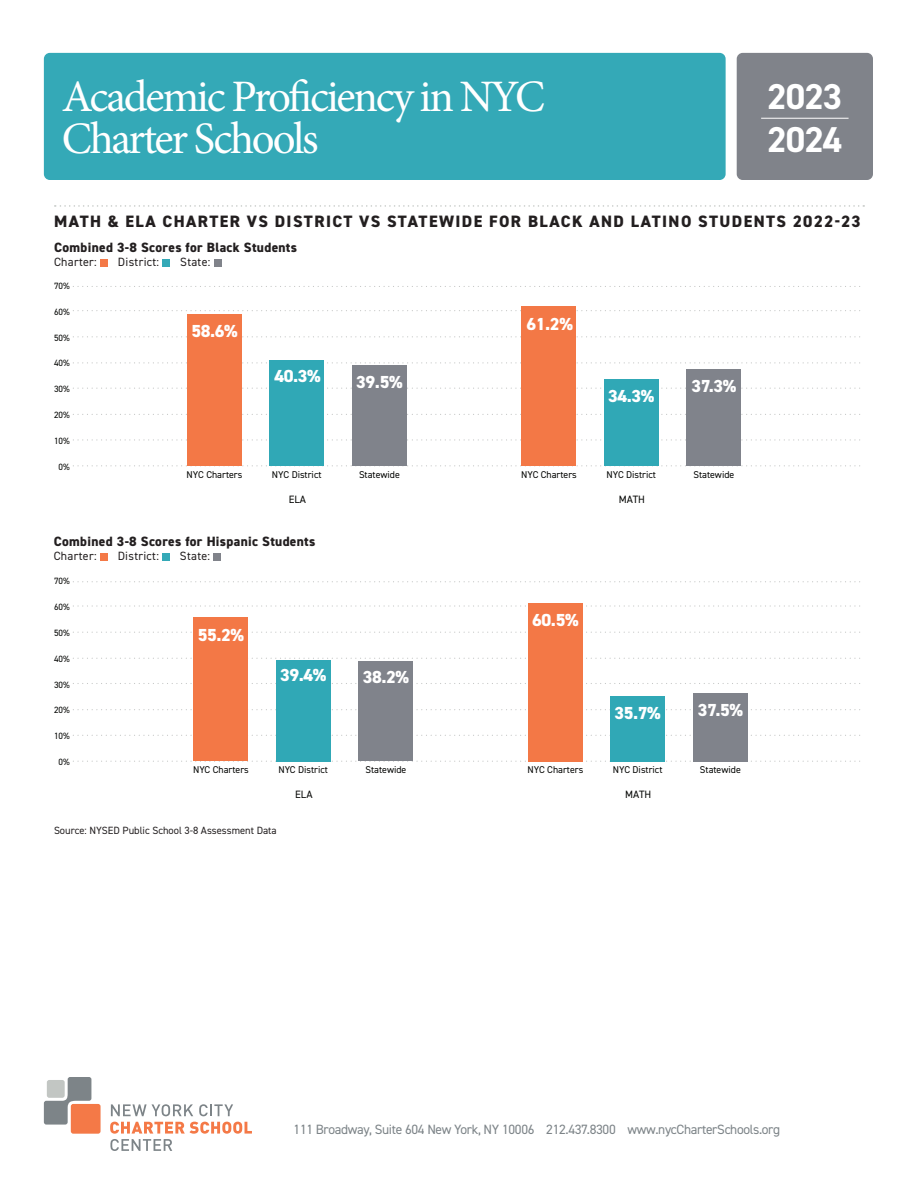
<style>
.page{position:relative;width:918px;height:1188px;background:#fff}
.page>*{position:absolute;margin:0;border:0;box-sizing:border-box;transform-origin:0 0}
.t1{font:45px/42px "Minion Pro";letter-spacing:-.05em;color:#fff}
.t2{font:700 36px "DIN2014";letter-spacing:-.025em;color:#fff}
.t3{font:800 17.4px "DIN2014";letter-spacing:-.025em;color:#fff}
.chart_heads{font:800 16.5px "DIN2014";letter-spacing:.085em;color:#231f20}
.subhead-2{font:13.5px "DIN2014";letter-spacing:-.025em;color:#7d8488}
.chart_heads-2{font:800 13.5px "DIN2014";letter-spacing:.025em;color:#231f20}
.chart_heads-3{font:12px "DIN2014";letter-spacing:.025em;color:#231f20}
.t4{font:10.65px "DIN2014";color:#040503}
.footnotes{font:10.5px "DIN2014";color:#231f20}
.t5{font:9.9px "DIN2014";color:#040503}
.t6{font:9.15px "DIN2014";color:#040503}
</style>
<div class="page">
<div style="left:737px;top:53px;width:136px;height:127px;background:#80838a;border-radius:6px"></div>
<div style="left:44px;top:53px;width:682px;height:127px;background:#34a9b7;border-radius:6px"></div>
<hr style="left:761px;top:118px;width:88px;height:1px;background:#fff">
<svg style="left:111px;top:1104px;width:82px;height:12px"></svg>
<svg style="left:199px;top:1104px;width:34px;height:12px"></svg>
<svg style="left:110px;top:1122px;width:142px;height:29px"></svg>
<div style="left:71px;top:1104px;width:30px;height:30px;background:#f47947;border-radius:2px"></div>
<svg style="left:44px;top:1077px;width:47px;height:48px"></svg>
<svg style="left:55px;top:205px;width:809px;height:2px"></svg>
<svg style="left:73px;top:310px;width:787px;height:1px"></svg>
<svg style="left:73px;top:286px;width:787px;height:1px"></svg>
<svg style="left:73px;top:336px;width:787px;height:1px"></svg>
<svg style="left:73px;top:388px;width:787px;height:1px"></svg>
<svg style="left:73px;top:439px;width:787px;height:2px"></svg>
<svg style="left:73px;top:362px;width:787px;height:1px"></svg>
<svg style="left:73px;top:414px;width:787px;height:1px"></svg>
<svg style="left:73px;top:465px;width:787px;height:1px"></svg>
<svg style="left:73px;top:605px;width:787px;height:2px"></svg>
<svg style="left:73px;top:581px;width:787px;height:1px"></svg>
<svg style="left:73px;top:632px;width:787px;height:1px"></svg>
<svg style="left:73px;top:683px;width:787px;height:1px"></svg>
<svg style="left:73px;top:735px;width:787px;height:1px"></svg>
<svg style="left:73px;top:658px;width:787px;height:1px"></svg>
<svg style="left:73px;top:709px;width:787px;height:1px"></svg>
<svg style="left:73px;top:761px;width:787px;height:1px"></svg>
<div style="left:187px;top:315px;width:55px;height:151px;background:#f37846"></div>
<div style="left:352px;top:365px;width:55px;height:101px;background:#80838b"></div>
<div style="left:270px;top:360px;width:54px;height:106px;background:#30a8b6"></div>
<div style="left:522px;top:307px;width:54px;height:159px;background:#f37846"></div>
<div style="left:687px;top:370px;width:54px;height:96px;background:#80838b"></div>
<div style="left:604px;top:379px;width:54px;height:87px;background:#30a8b6"></div>
<div style="left:194px;top:617px;width:54px;height:144px;background:#f37846"></div>
<div style="left:359px;top:662px;width:54px;height:99px;background:#80838b"></div>
<div style="left:276px;top:660px;width:54px;height:101px;background:#30a8b6"></div>
<div style="left:528px;top:604px;width:55px;height:158px;background:#f37846"></div>
<div style="left:693px;top:694px;width:55px;height:68px;background:#80838b"></div>
<div style="left:611px;top:696px;width:54px;height:66px;background:#30a8b6"></div>
<div style="left:101px;top:259px;width:7px;height:7px;background:#f47947"></div>
<div style="left:163px;top:259px;width:7px;height:7px;background:#34a9b7"></div>
<div style="left:214px;top:259px;width:7px;height:7px;background:#80838a"></div>
<div style="left:100px;top:553px;width:8px;height:7px;background:#f47947"></div>
<div style="left:163px;top:553px;width:7px;height:7px;background:#34a9b7"></div>
<div style="left:214px;top:553px;width:7px;height:7px;background:#80838a"></div>
<p class="t1" style="left:62px;top:76px;width:485px">Academic Proficiency in NYC<br>Charter Schools</p>
<p class="t2" style="left:767px;top:72px;width:77px">2023</p>
<p class="t2" style="left:767px;top:116px;width:77px">2024</p>
<p class="chart_heads" style="left:54px;top:212px;width:808px">MATH &amp; ELA CHARTER VS DISTRICT VS STATEWIDE FOR BLACK AND LATINO STUDENTS 2022-23</p>
<p class="chart_heads-2" style="left:54px;top:239px;width:245px">Combined 3-8 Scores for Black Students</p>
<p class="chart_heads-3" style="left:54px;top:255px;width:44px">Charter:</p>
<p class="chart_heads-3" style="left:118px;top:255px;width:43px">District:</p>
<p class="chart_heads-3" style="left:180px;top:255px;width:32px">State:</p>
<p class="t6" style="left:54px;top:280px;width:17px">70%</p>
<p class="t6" style="left:54px;top:306px;width:17px">60%</p>
<p class="t6" style="left:54px;top:332px;width:17px">50%</p>
<p class="t6" style="left:54px;top:357px;width:17px">40%</p>
<p class="t6" style="left:54px;top:383px;width:17px">30%</p>
<p class="t6" style="left:54px;top:409px;width:17px">20%</p>
<p class="t6" style="left:54px;top:435px;width:17px">10%</p>
<p class="t6" style="left:59px;top:461px;width:13px">0%</p>
<p class="t3" style="left:191px;top:321px;width:48px">58.6%</p>
<p class="t3" style="left:274px;top:366px;width:48px">40.3%</p>
<p class="t5" style="left:187px;top:469px;width:57px">NYC Charters</p>
<p class="t5" style="left:272px;top:469px;width:51px">NYC District</p>
<p class="t4" style="left:289px;top:493px;width:19px">ELA</p>
<p class="chart_heads-2" style="left:54px;top:533px;width:263px">Combined 3-8 Scores for Hispanic Students</p>
<p class="chart_heads-3" style="left:54px;top:549px;width:44px">Charter:</p>
<p class="chart_heads-3" style="left:118px;top:549px;width:43px">District:</p>
<p class="chart_heads-3" style="left:180px;top:549px;width:32px">State:</p>
<p class="t6" style="left:54px;top:575px;width:17px">70%</p>
<p class="t6" style="left:54px;top:601px;width:17px">60%</p>
<p class="t6" style="left:54px;top:627px;width:17px">50%</p>
<p class="t6" style="left:54px;top:653px;width:17px">40%</p>
<p class="t6" style="left:54px;top:679px;width:17px">30%</p>
<p class="t6" style="left:54px;top:704px;width:17px">20%</p>
<p class="t6" style="left:54px;top:730px;width:17px">10%</p>
<p class="t6" style="left:59px;top:756px;width:13px">0%</p>
<p class="t3" style="left:198px;top:625px;width:48px">55.2%</p>
<p class="t3" style="left:280px;top:665px;width:48px">39.4%</p>
<p class="t5" style="left:193px;top:763px;width:57px">NYC Charters</p>
<p class="t5" style="left:278px;top:763px;width:51px">NYC District</p>
<p class="t4" style="left:295px;top:788px;width:19px">ELA</p>
<p class="footnotes" style="left:54px;top:824px;width:224px">Source: NYSED Public School 3-8 Assessment Data</p>
<p class="t3" style="left:356px;top:372px;width:48px">39.5%</p>
<p class="t5" style="left:359px;top:469px;width:42px">Statewide</p>
<p class="t3" style="left:363px;top:667px;width:48px">38.2%</p>
<p class="t5" style="left:365px;top:763px;width:42px">Statewide</p>
<p class="t3" style="left:527px;top:313px;width:48px">61.2%</p>
<p class="t5" style="left:521px;top:469px;width:57px">NYC Charters</p>
<p class="t3" style="left:608px;top:385px;width:48px">34.3%</p>
<p class="t5" style="left:606px;top:469px;width:51px">NYC District</p>
<p class="t4" style="left:619px;top:493px;width:28px">MATH</p>
<p class="t3" style="left:691px;top:376px;width:47px">37.3%</p>
<p class="t5" style="left:694px;top:469px;width:42px">Statewide</p>
<p class="t3" style="left:532px;top:610px;width:48px">60.5%</p>
<p class="t5" style="left:528px;top:763px;width:57px">NYC Charters</p>
<p class="t3" style="left:615px;top:703px;width:48px">35.7%</p>
<p class="t5" style="left:613px;top:763px;width:51px">NYC District</p>
<p class="t4" style="left:625px;top:788px;width:28px">MATH</p>
<p class="t3" style="left:698px;top:699px;width:47px">37.5%</p>
<p class="t5" style="left:700px;top:763px;width:42px">Statewide</p>
<p class="subhead-2" style="left:294px;top:1121px;width:488px">111 Broadway, Suite 604 New York, NY 10006 212.437.8300 www.nycCharterSchools.org</p>
</div>
